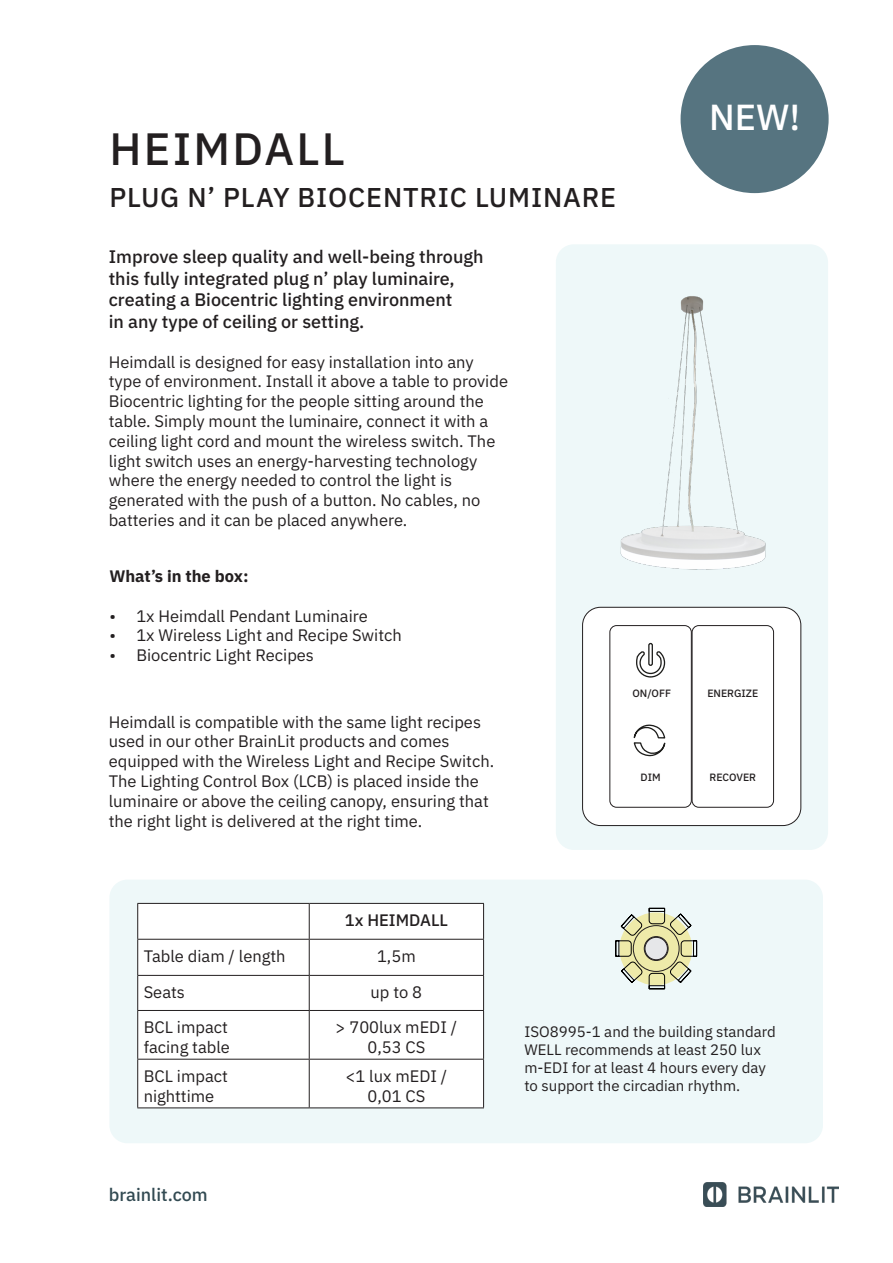
<style>
.page{position:relative;width:893px;height:1263px;background:#fff}
.page>*{position:absolute;margin:0;border:0;box-sizing:border-box;transform-origin:0 0}
.t1{font:500 45px "IBM Plex Sans";letter-spacing:.05em;color:#231f20}
.t2{font:500 36px "IBM Plex Sans";color:#fff}
.t3{font:500 27px "IBM Plex Sans";letter-spacing:.03em;color:#231f20}
.t4{font:500 18px/21.6px "IBM Plex Sans";color:#231f20}
.t5{font:500 18px "IBM Plex Sans";color:#324a52}
.t6{font:16.5px/19.8px "IBM Plex Sans";color:#231f20}
.t7{font:700 16.5px "IBM Plex Sans";color:#231f20}
.t8{font:500 16.5px "IBM Plex Sans";color:#231f20}
.t9{font:15px/18px "IBM Plex Sans";color:#231f20}
.t10{font:500 10.5px "IBM Plex Sans";color:#231f20}
</style>
<div class="page">
<div style="left:109px;top:879px;width:714px;height:264px;background:#eef8f9;border-radius:18px"></div>
<div style="left:556px;top:244px;width:272px;height:606px;background:#eef8f9;border-radius:18px"></div>
<div style="left:583px;top:607px;width:218px;height:218px;background:#fff;border-radius:18px"></div>
<div style="left:582px;top:607px;width:219px;height:219px;border:1px solid #231f20;border-radius:18px"></div>
<div style="left:681px;top:45px;width:148px;height:148px;background:#567480;border-radius:50%"></div>
<div style="left:138px;top:904px;width:345px;height:203px;background:#fff"></div>
<hr style="left:137px;top:903px;width:172px;height:1px;background:#231f20">
<hr style="left:137px;top:904px;width:1px;height:35px;background:#231f20">
<hr style="left:309px;top:903px;width:175px;height:1px;background:#231f20">
<hr style="left:309px;top:904px;width:1px;height:35px;background:#231f20">
<hr style="left:483px;top:904px;width:1px;height:35px;background:#231f20">
<hr style="left:137px;top:939px;width:172px;height:1px;background:#231f20">
<hr style="left:137px;top:939px;width:1px;height:36px;background:#231f20">
<hr style="left:309px;top:939px;width:175px;height:1px;background:#231f20">
<hr style="left:309px;top:939px;width:1px;height:36px;background:#231f20">
<hr style="left:483px;top:939px;width:1px;height:36px;background:#231f20">
<hr style="left:137px;top:975px;width:172px;height:1px;background:#231f20">
<hr style="left:137px;top:976px;width:1px;height:34px;background:#231f20">
<hr style="left:309px;top:975px;width:175px;height:1px;background:#231f20">
<hr style="left:309px;top:976px;width:1px;height:34px;background:#231f20">
<hr style="left:483px;top:976px;width:1px;height:34px;background:#231f20">
<hr style="left:137px;top:1010px;width:172px;height:1px;background:#231f20">
<hr style="left:137px;top:1011px;width:1px;height:48px;background:#231f20">
<hr style="left:309px;top:1010px;width:175px;height:1px;background:#231f20">
<hr style="left:309px;top:1011px;width:1px;height:48px;background:#231f20">
<hr style="left:483px;top:1011px;width:1px;height:48px;background:#231f20">
<hr style="left:137px;top:1059px;width:172px;height:1px;background:#231f20">
<hr style="left:137px;top:1059px;width:1px;height:48px;background:#231f20">
<hr style="left:309px;top:1059px;width:175px;height:1px;background:#231f20">
<hr style="left:309px;top:1059px;width:1px;height:48px;background:#231f20">
<hr style="left:483px;top:1059px;width:1px;height:48px;background:#231f20">
<hr style="left:137px;top:1107px;width:172px;height:1px;background:#231f20">
<hr style="left:309px;top:1107px;width:175px;height:1px;background:#231f20">
<svg style="left:615px;top:907px;width:83px;height:83px"></svg>
<div style="left:645px;top:937px;width:23px;height:23px;background:#e6e7e9;border-radius:50%"></div>
<div style="left:644px;top:936px;width:24px;height:25px;border:1px solid #231f20;border-radius:50%"></div>
<div style="left:645px;top:937px;width:23px;height:23px;border:1px solid #231f20;border-radius:50%"></div>
<div style="left:633px;top:925px;width:47px;height:47px;border:1px solid #231f20;border-radius:50%"></div>
<div style="left:609px;top:625px;width:83px;height:183px;border:1px solid #231f20;border-radius:7px"></div>
<div style="left:692px;top:625px;width:82px;height:183px;border:1px solid #231f20;border-radius:7px"></div>
<div style="left:648px;top:643px;width:5px;height:23px;border:1px solid #1d1d1b;border-radius:2px"></div>
<svg style="left:636px;top:650px;width:30px;height:28px"></svg>
<svg style="left:633px;top:724px;width:33px;height:32px"></svg>
<img style="left:620px;top:296px;width:146px;height:274px">
<img style="left:703px;top:1183px;width:136px;height:23px">
<p class="t1" style="left:109px;top:114px;width:237px">HEIMDALL</p>
<p class="t3" style="left:109px;top:177px;width:508px">PLUG N’ PLAY BIOCENTRIC LUMINARE</p>
<p class="t4" style="left:109px;top:245px;width:376px">Improve sleep quality and well-being through this fully integrated plug n’ play luminaire, creating a Biocentric lighting environment</p>
<p class="t4" style="left:109px;top:309px;width:257px">in any type of ceiling or setting.</p>
<p class="t6" style="left:109px;top:350px;width:401px">Heimdall is designed for easy installation into any type of environment. Install it above a table to provide Biocentric lighting for the people sitting around the table. Simply mount the luminaire, connect it with a ceiling light cord and mount the wireless switch. The light switch uses an energy-harvesting technology where the energy needed to control the light is generated with the push of a button. No cables, no batteries and it can be placed anywhere.</p>
<p class="t7" style="left:109px;top:563px;width:141px">What’s in the box:</p>
<p class="t6" style="left:109px;top:604px;width:260px">• 1x Heimdall Pendant Luminaire</p>
<p class="t6" style="left:109px;top:624px;width:294px">• 1x Wireless Light and Recipe Switch</p>
<p class="t6" style="left:109px;top:644px;width:206px">• Biocentric Light Recipes</p>
<p class="t6" style="left:109px;top:710px;width:387px">Heimdall is compatible with the same light recipes used in our other BrainLit products and comes equipped with the Wireless Light and Recipe Switch.<br>The Lighting Control Box (LCB) is placed inside the luminaire or above the ceiling canopy, ensuring that the right light is delivered at the right time.</p>
<p class="t2" style="left:709px;top:89px;width:93px">NEW!</p>
<p class="t10" style="left:632px;top:685px;width:40px">ON/OFF</p>
<p class="t10" style="left:707px;top:685px;width:52px">ENERGIZE</p>
<p class="t10" style="left:641px;top:769px;width:22px">DIM</p>
<p class="t10" style="left:709px;top:769px;width:48px">RECOVER</p>
<p class="t8" style="left:345px;top:908px;width:105px">1x HEIMDALL</p>
<p class="t6" style="left:144px;top:945px;width:143px">Table diam / length</p>
<p class="t6" style="left:377px;top:945px;width:40px">1,5m</p>
<p class="t6" style="left:144px;top:981px;width:43px">Seats</p>
<p class="t6" style="left:371px;top:981px;width:53px">up to 8</p>
<p class="t6" style="left:144px;top:1016px;width:86px">BCL impact</p>
<p class="t6" style="left:144px;top:1036px;width:88px">facing table</p>
<p class="t6" style="left:336px;top:1016px;width:123px">&gt; 700lux mEDI /</p>
<p class="t6" style="left:367px;top:1036px;width:59px">0,53 CS</p>
<p class="t6" style="left:144px;top:1065px;width:86px">BCL impact</p>
<p class="t6" style="left:144px;top:1085px;width:72px">nighttime</p>
<p class="t5" style="left:109px;top:1181px;width:100px">brainlit.com</p>
<p class="t6" style="left:346px;top:1065px;width:103px">&lt;1 lux mEDI /</p>
<p class="t6" style="left:367px;top:1084px;width:59px">0,01 CS</p>
<p class="t9" style="left:524px;top:1021px;width:253px">ISO8995-1 and the building standard<br>WELL recommends at least 250 lux m-EDI for at least 4 hours every day</p>
<p class="t9" style="left:524px;top:1075px;width:217px">to support the circadian rhythm.</p>
</div>
